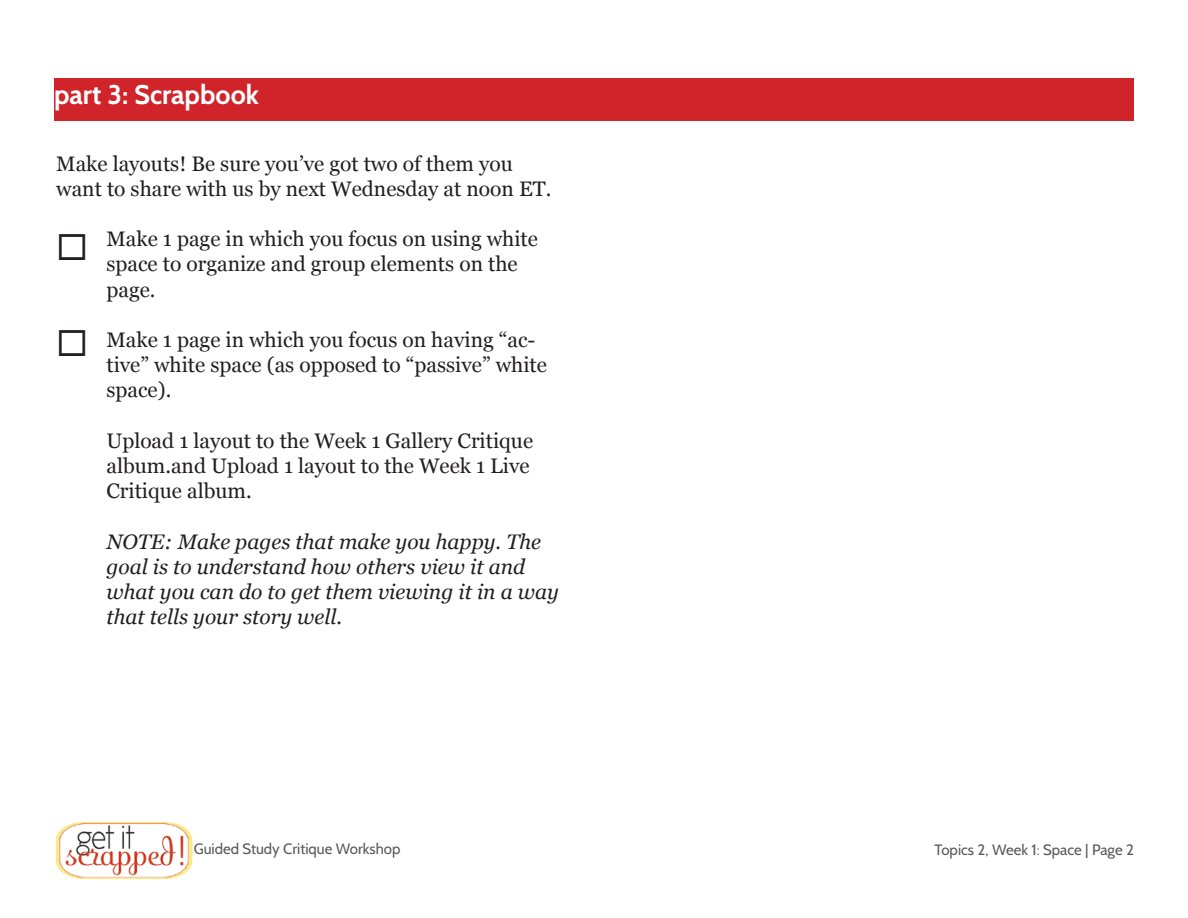
<style>
.page{position:relative;width:1188px;height:918px;background:#fff}
.page>*{position:absolute;margin:0;border:0;box-sizing:border-box;transform-origin:0 0}
.t1{font:700 27px "Cabin";color:#fff}
.t2{font:21px/25.2px "Georgia";color:#231f20}
.t3{font:italic 21px/25.2px "Georgia";color:#231f20}
.t4{font:15px "Cabin";color:#57585a}
</style>
<div class="page">
<div style="left:54px;top:78px;width:1080px;height:42px;background:#d1232a"></div>
<img style="left:55px;top:822px;width:138px;height:57px">
<p class="t1" style="left:54px;top:78px;width:206px">part 3: Scrapbook</p>
<p class="t2" style="left:56px;top:151px;width:497px">Make layouts! Be sure you’ve got two of them you want to share with us by next Wednesday at noon ET.</p>
<p class="t2" style="left:106px;top:227px;width:433px">Make 1 page in which you focus on using white space to organize and group elements on the page.</p>
<p class="t2" style="left:106px;top:328px;width:442px">Make 1 page in which you focus on having “ac&shy;tive” white space (as opposed to “passive” white space).</p>
<p class="t2" style="left:106px;top:428px;width:428px">Upload 1 layout to the Week 1 Gallery Critique album.and Upload 1 layout to the Week 1 Live<br>Critique album.</p>
<p class="t3" style="left:106px;top:529px;width:454px">NOTE: Make pages that make you happy. The goal is to understand how others view it and what you can do to get them viewing it in a way that tells your story well.</p>
<p class="t4" style="left:194px;top:840px;width:208px">Guided Study Critique Workshop</p>
<p class="t4" style="left:935px;top:840px;width:201px">Topics 2, Week 1: Space | Page 2</p>
</div>
